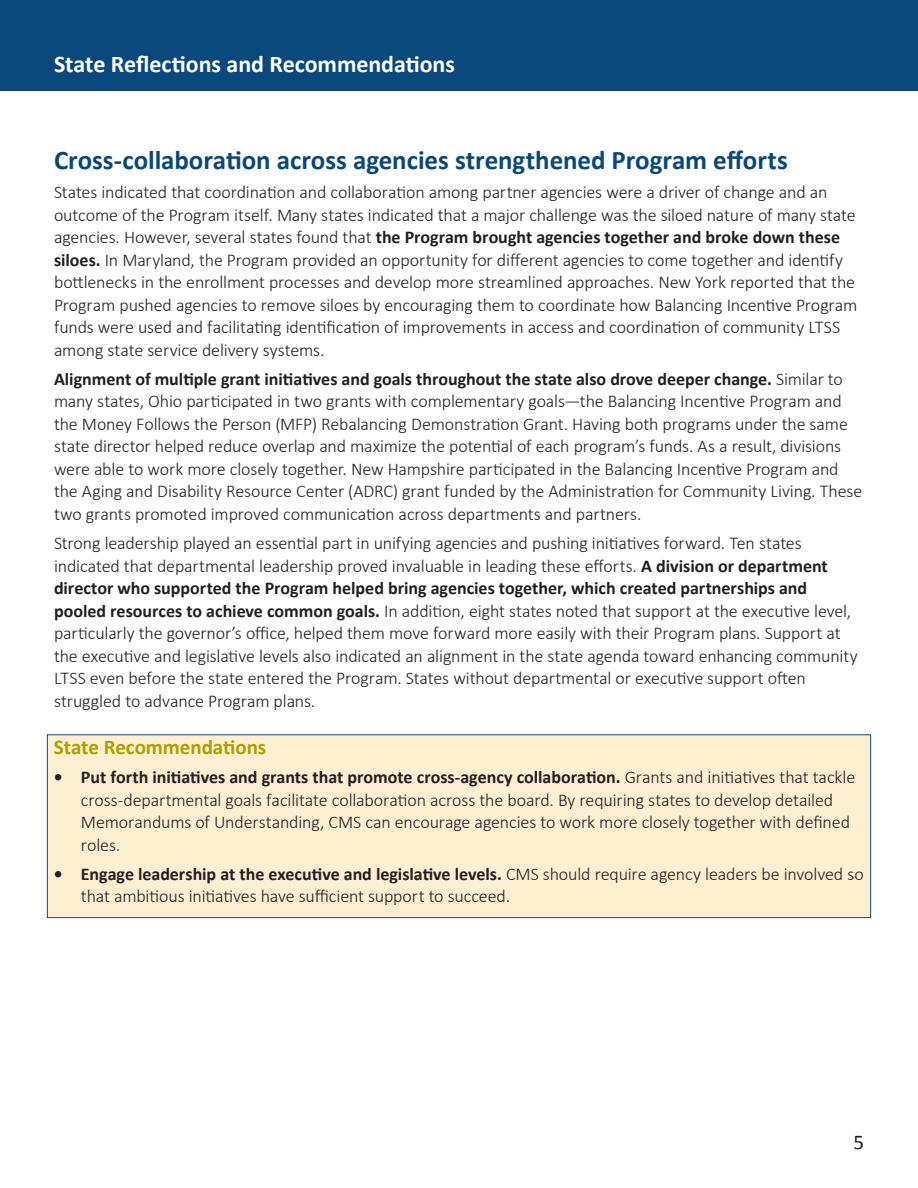
<style>
.page{position:relative;width:918px;height:1188px;background:#fff}
.page>*{position:absolute;margin:0;border:0;box-sizing:border-box;transform-origin:0 0}
.Level1_head{font:700 27px "Calibri";color:#0a487b}
.t1{font:700 24px "Calibri";letter-spacing:-.005em;color:#fff}
.Level1_head-2{font:700 21px "Calibri";letter-spacing:-.005em;color:#ae9e01}
.t2{font:21px "Calibri";color:#231f20}
.Body{font:300 18px/22.5px "Calibri";letter-spacing:-.01em;color:#231f20}
.s1{font-weight:700}
</style>
<div class="page">
<div style="left:0;top:0;width:918px;height:91px;background:#0a487b"></div>
<div style="left:47px;top:734px;width:824px;height:184px;background:#feefd0;border:1px solid #0a487b"></div>
<h2 class="t1" style="left:54px;top:49px;width:403px">State Reflections and Recommendations</h2>
<p class="Level1_head" style="left:54px;top:143px;width:735px">Cross-collaboration across agencies strengthened Program efforts</p>
<p class="Body" style="left:54px;top:181px;width:805px">States indicated that coordination and collaboration among partner agencies were a driver of change and an outcome of the Program itself. Many states indicated that a major challenge was the siloed nature of many state agencies. However, several states found that <span class="s1">the Program brought agencies together and broke down these siloes.</span> In Maryland, the Program provided an opportunity for different agencies to come together and identify bottlenecks in the enrollment processes and develop more streamlined approaches. New York reported that the Program pushed agencies to remove siloes by encouraging them to coordinate how Balancing Incentive Program funds were used and facilitating identification of improvements in access and coordination of community LTSS among state service delivery systems.</p>
<p class="Body" style="left:54px;top:367px;width:810px"><span class="s1">Alignment of multiple grant initiatives and goals throughout the state also drove deeper change.</span> Similar to many states, Ohio participated in two grants with complementary goals—the Balancing Incentive Program and the Money Follows the Person (MFP) Rebalancing Demonstration Grant. Having both programs under the same state director helped reduce overlap and maximize the potential of each program’s funds. As a result, divisions were able to work more closely together. New Hampshire participated in the Balancing Incentive Program and the Aging and Disability Resource Center (ADRC) grant funded by the Administration for Community Living. These two grants promoted improved communication across departments and partners.</p>
<p class="Body" style="left:54px;top:532px;width:805px">Strong leadership played an essential part in unifying agencies and pushing initiatives forward. Ten states indicated that departmental leadership proved invaluable in leading these efforts. <span class="s1">A division or department director who supported the Program helped bring agencies together, which created partnerships and pooled resources to achieve common goals.</span> In addition, eight states noted that support at the executive level, particularly the governor’s office, helped them move forward more easily with their Program plans. Support at the executive and legislative levels also indicated an alignment in the state agenda toward enhancing community LTSS even before the state entered the Program. States without departmental or executive support often struggled to advance Program plans.</p>
<p class="Level1_head-2" style="left:54px;top:733px;width:214px">State Recommendations</p>
<p class="Body" style="left:81px;top:766px;width:776px;text-indent:-27px"><span class="s1">• Put forth initiatives and grants that promote cross-agency collaboration.</span> Grants and initiatives that tackle cross-departmental goals facilitate collaboration across the board. By requiring states to develop detailed Memorandums of Understanding, CMS can encourage agencies to work more closely together with defined roles.</p>
<p class="Body" style="left:81px;top:862px;width:784px;text-indent:-27px"><span class="s1">• Engage leadership at the executive and legislative levels.</span> CMS should require agency leaders be involved so that ambitious initiatives have sufficient support to succeed.</p>
<p class="t2" style="left:853px;top:1129px;width:12px">5</p>
</div>
